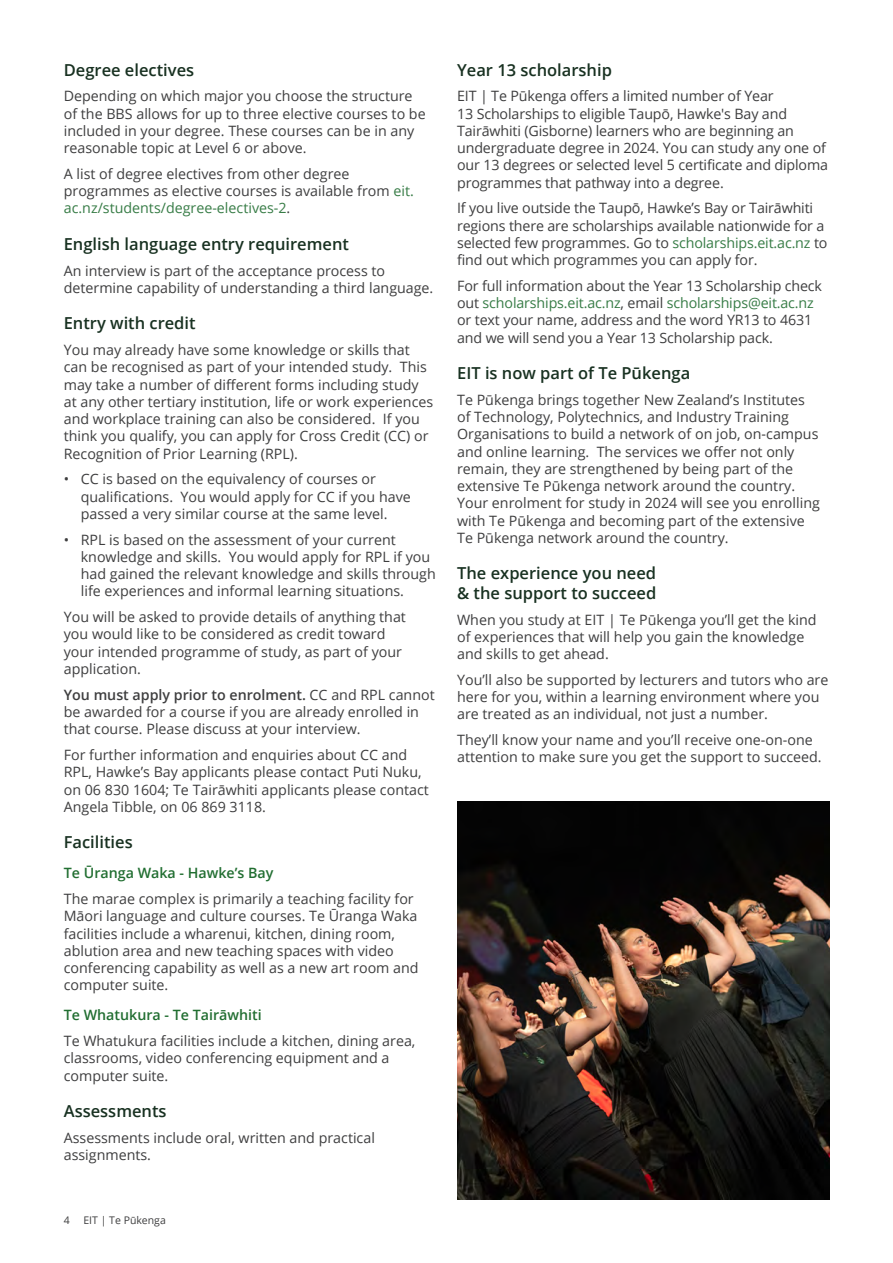
<style>
.page{position:relative;width:893px;height:1263px;background:#fff}
.page>*{position:absolute;margin:0;border:0;box-sizing:border-box;transform-origin:0 0}
.t1{font:600 16.5px/19.5px "Open Sans";color:#183121}
.t2{font:14.25px/17.2px "Open Sans";color:#3e3e3f}
.t3{font:600 14.25px "Open Sans";color:#216e31}
.t4{font:10.5px "Open Sans";color:#3e3e3f}
.s1{color:#377c46}
.s2{font-weight:600}
</style>
<div class="page">
<img style="left:457px;top:801px;width:372px;height:398px">
<p class="t1" style="left:64px;top:59px;width:132px">Degree electives</p>
<p class="t2" style="left:64px;top:87px;width:363px">Depending on which major you choose the structure of the BBS allows for up to three elective courses to be included in your degree. These courses can be in any reasonable topic at Level 6 or above.</p>
<p class="t2" style="left:64px;top:165px;width:352px">A list of degree electives from other degree programmes as elective courses is available from <span class="s1">eit. ac.nz/students/degree-electives-2</span>.</p>
<p class="t1" style="left:64px;top:234px;width:287px">English language entry requirement</p>
<p class="t2" style="left:64px;top:261px;width:371px">An interview is part of the acceptance process to determine capability of understanding a third language.</p>
<p class="t1" style="left:64px;top:313px;width:133px">Entry with credit</p>
<p class="t2" style="left:64px;top:341px;width:371px">You may already have some knowledge or skills that can be recognised as part of your intended study. This may take a number of different forms including study at any other tertiary institution, life or work experiences and workplace training can also be considered. If you think you qualify, you can apply for Cross Credit (CC) or Recognition of Prior Learning (RPL).</p>
<p class="t2" style="left:81px;top:470px;width:332px;text-indent:-17px">• CC is based on the equivalency of courses or qualifications. You would apply for CC if you have passed a very similar course at the same level.</p>
<p class="t2" style="left:81px;top:530px;width:357px;text-indent:-17px">• RPL is based on the assessment of your current knowledge and skills. You would apply for RPL if you had gained the relevant knowledge and skills through life experiences and informal learning situations.</p>
<p class="t2" style="left:64px;top:608px;width:344px">You will be asked to provide details of anything that you would like to be considered as credit toward your intended programme of study, as part of your application.</p>
<p class="t2" style="left:64px;top:685px;width:372px"><span class="s2">You must apply prior to enrolment.</span> CC and RPL cannot be awarded for a course if you are already enrolled in that course. Please discuss at your interview.</p>
<p class="t2" style="left:64px;top:746px;width:367px">For further information and enquiries about CC and RPL, Hawke’s Bay applicants please contact Puti Nuku, on 06 830 1604; Te Tairāwhiti applicants please contact Angela Tibble, on 06 869 3118.</p>
<p class="t1" style="left:64px;top:832px;width:70px">Facilities</p>
<p class="t3" style="left:64px;top:863px;width:211px">Te Ūranga Waka - Hawke’s Bay</p>
<p class="t2" style="left:64px;top:890px;width:356px">The marae complex is primarily a teaching facility for Māori language and culture courses. Te Ūranga Waka facilities include a wharenui, kitchen, dining room, ablution area and new teaching spaces with video conferencing capability as well as a new art room and computer suite.</p>
<p class="t3" style="left:64px;top:1005px;width:199px">Te Whatukura - Te Tairāwhiti</p>
<p class="t2" style="left:64px;top:1032px;width:353px">Te Whatukura facilities include a kitchen, dining area, classrooms, video conferencing equipment and a computer suite.</p>
<p class="t1" style="left:64px;top:1101px;width:104px">Assessments</p>
<p class="t2" style="left:64px;top:1128px;width:313px">Assessments include oral, written and practical assignments.</p>
<p class="t4" style="left:64px;top:1213px;width:8px">4</p>
<p class="t4" style="left:83px;top:1213px;width:84px">EIT | Te Pūkenga</p>
<p class="t1" style="left:457px;top:59px;width:156px">Year 13 scholarship</p>
<p class="t2" style="left:457px;top:87px;width:372px">EIT | Te Pūkenga offers a limited number of Year<br>13 Scholarships to eligible Taupō, Hawke's Bay and Tairāwhiti (Gisborne) learners who are beginning an undergraduate degree in 2024. You can study any one of our 13 degrees or selected level 5 certificate and diploma programmes that pathway into a degree.</p>
<p class="t2" style="left:457px;top:199px;width:372px">If you live outside the Taupō, Hawke’s Bay or Tairāwhiti regions there are scholarships available nationwide for a selected few programmes. Go to <span class="s1">scholarships.eit.ac.nz</span> to find out which programmes you can apply for.</p>
<p class="t2" style="left:457px;top:277px;width:366px">For full information about the Year 13 Scholarship check out <span class="s1">scholarships.eit.ac.nz</span>, email <span class="s1">scholarships@eit.ac.nz </span>or text your name, address and the word YR13 to 4631 and we will send you a Year 13 Scholarship pack.</p>
<p class="t1" style="left:457px;top:363px;width:235px">EIT is now part of Te Pūkenga</p>
<p class="t2" style="left:457px;top:391px;width:364px">Te Pūkenga brings together New Zealand’s Institutes of Technology, Polytechnics, and Industry Training Organisations to build a network of on job, on-campus and online learning. The services we offer not only remain, they are strengthened by being part of the extensive Te Pūkenga network around the country.<br>Your enrolment for study in 2024 will see you enrolling with Te Pūkenga and becoming part of the extensive Te Pūkenga network around the country.</p>
<p class="t1" style="left:457px;top:563px;width:201px">The experience you need &amp; the support to succeed</p>
<p class="t2" style="left:457px;top:610px;width:361px">When you study at EIT | Te Pūkenga you’ll get the kind of experiences that will help you gain the knowledge and skills to get ahead.</p>
<p class="t2" style="left:457px;top:671px;width:373px">You’ll also be supported by lecturers and tutors who are here for you, within a learning environment where you are treated as an individual, not just a number.</p>
<p class="t2" style="left:457px;top:731px;width:366px">They’ll know your name and you’ll receive one-on-one attention to make sure you get the support to succeed.</p>
</div>
